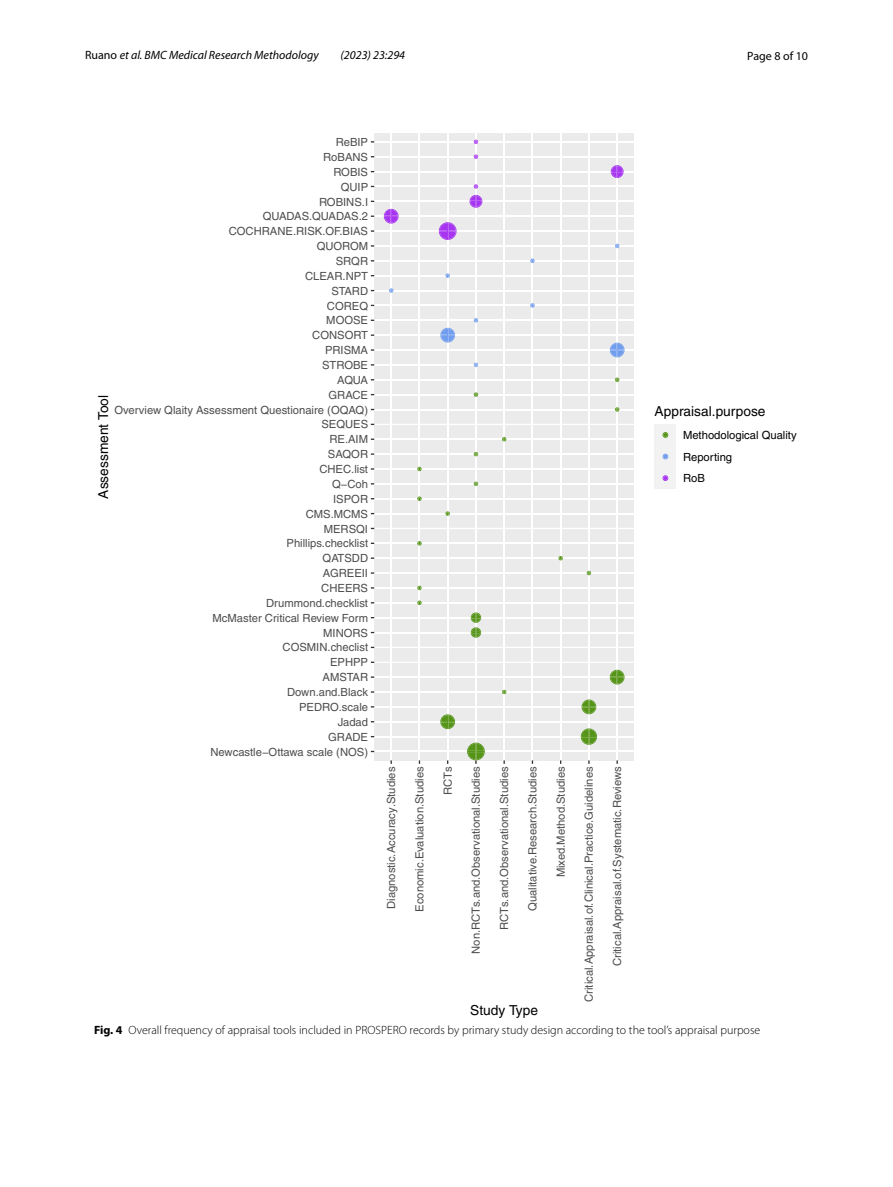
<style>
.page{position:relative;width:893px;height:1187px;background:#fff}
.page>*{position:absolute;margin:0;border:0;box-sizing:border-box;transform-origin:0 0}
.t1{font:13.8px "Helvetica 5";color:#000}
.t2{font:300 12px "Myriad Pro";color:#000}
.t3{font:italic 12px "Myriad Pro";color:#000}
.t4{font:12px "Myriad Pro";color:#000}
.t5{font:11.25px "Helvetica 5";color:#4d4d4d}
.t6{font:11.25px/21.6px "Helvetica 5";color:#000}
.s1{font-style:normal}
.s2{font-weight:700}
</style>
<div class="page">
<div style="left:374px;top:133px;width:260px;height:627px;background:#ebebeb"></div>
<hr style="left:374px;top:750px;width:260px;height:2px;background:#fff">
<hr style="left:374px;top:736px;width:260px;height:1px;background:#fff">
<hr style="left:374px;top:721px;width:260px;height:1px;background:#fff">
<hr style="left:374px;top:706px;width:260px;height:1px;background:#fff">
<hr style="left:374px;top:691px;width:260px;height:1px;background:#fff">
<hr style="left:374px;top:676px;width:260px;height:1px;background:#fff">
<hr style="left:374px;top:661px;width:260px;height:2px;background:#fff">
<hr style="left:374px;top:646px;width:260px;height:2px;background:#fff">
<hr style="left:374px;top:632px;width:260px;height:1px;background:#fff">
<hr style="left:374px;top:617px;width:260px;height:1px;background:#fff">
<hr style="left:374px;top:602px;width:260px;height:1px;background:#fff">
<hr style="left:374px;top:587px;width:260px;height:1px;background:#fff">
<hr style="left:374px;top:572px;width:260px;height:1px;background:#fff">
<hr style="left:374px;top:557px;width:260px;height:2px;background:#fff">
<hr style="left:374px;top:542px;width:260px;height:2px;background:#fff">
<hr style="left:374px;top:527px;width:260px;height:2px;background:#fff">
<hr style="left:374px;top:513px;width:260px;height:1px;background:#fff">
<hr style="left:374px;top:498px;width:260px;height:1px;background:#fff">
<hr style="left:374px;top:483px;width:260px;height:1px;background:#fff">
<hr style="left:374px;top:468px;width:260px;height:1px;background:#fff">
<hr style="left:374px;top:453px;width:260px;height:2px;background:#fff">
<hr style="left:374px;top:438px;width:260px;height:2px;background:#fff">
<hr style="left:374px;top:423px;width:260px;height:2px;background:#fff">
<hr style="left:374px;top:409px;width:260px;height:1px;background:#fff">
<hr style="left:374px;top:394px;width:260px;height:1px;background:#fff">
<hr style="left:374px;top:379px;width:260px;height:1px;background:#fff">
<hr style="left:374px;top:364px;width:260px;height:1px;background:#fff">
<hr style="left:374px;top:349px;width:260px;height:2px;background:#fff">
<hr style="left:374px;top:334px;width:260px;height:2px;background:#fff">
<hr style="left:374px;top:319px;width:260px;height:2px;background:#fff">
<hr style="left:374px;top:305px;width:260px;height:1px;background:#fff">
<hr style="left:374px;top:290px;width:260px;height:1px;background:#fff">
<hr style="left:374px;top:275px;width:260px;height:1px;background:#fff">
<hr style="left:374px;top:260px;width:260px;height:1px;background:#fff">
<hr style="left:374px;top:245px;width:260px;height:1px;background:#fff">
<hr style="left:374px;top:230px;width:260px;height:2px;background:#fff">
<hr style="left:374px;top:215px;width:260px;height:2px;background:#fff">
<hr style="left:374px;top:201px;width:260px;height:1px;background:#fff">
<hr style="left:374px;top:186px;width:260px;height:1px;background:#fff">
<hr style="left:374px;top:171px;width:260px;height:1px;background:#fff">
<hr style="left:374px;top:156px;width:260px;height:1px;background:#fff">
<hr style="left:374px;top:141px;width:260px;height:1px;background:#fff">
<hr style="left:391px;top:133px;width:1px;height:627px;background:#fff">
<hr style="left:419px;top:133px;width:1px;height:627px;background:#fff">
<hr style="left:447px;top:133px;width:1px;height:627px;background:#fff">
<hr style="left:475px;top:133px;width:2px;height:627px;background:#fff">
<hr style="left:503px;top:133px;width:2px;height:627px;background:#fff">
<hr style="left:532px;top:133px;width:1px;height:627px;background:#fff">
<hr style="left:560px;top:133px;width:1px;height:627px;background:#fff">
<hr style="left:588px;top:133px;width:2px;height:627px;background:#fff">
<hr style="left:616px;top:133px;width:2px;height:627px;background:#fff">
<svg style="left:587px;top:571px;width:4px;height:4px"></svg>
<svg style="left:610px;top:669px;width:15px;height:15px"></svg>
<svg style="left:615px;top:377px;width:4px;height:5px"></svg>
<svg style="left:417px;top:466px;width:5px;height:5px"></svg>
<svg style="left:417px;top:585px;width:5px;height:5px"></svg>
<svg style="left:445px;top:273px;width:5px;height:5px"></svg>
<svg style="left:445px;top:511px;width:5px;height:5px"></svg>
<svg style="left:439px;top:222px;width:18px;height:18px"></svg>
<svg style="left:440px;top:328px;width:15px;height:14px"></svg>
<svg style="left:530px;top:303px;width:5px;height:4px"></svg>
<svg style="left:502px;top:689px;width:4px;height:5px"></svg>
<svg style="left:417px;top:600px;width:5px;height:5px"></svg>
<svg style="left:474px;top:392px;width:4px;height:5px"></svg>
<svg style="left:581px;top:728px;width:16px;height:16px"></svg>
<svg style="left:417px;top:496px;width:5px;height:5px"></svg>
<svg style="left:440px;top:714px;width:15px;height:15px"></svg>
<svg style="left:471px;top:612px;width:10px;height:25px"></svg>
<svg style="left:474px;top:318px;width:4px;height:4px"></svg>
<svg style="left:615px;top:407px;width:4px;height:4px"></svg>
<svg style="left:582px;top:699px;width:14px;height:15px"></svg>
<svg style="left:417px;top:541px;width:5px;height:4px"></svg>
<svg style="left:610px;top:342px;width:14px;height:15px"></svg>
<svg style="left:474px;top:481px;width:4px;height:5px"></svg>
<svg style="left:558px;top:556px;width:5px;height:4px"></svg>
<svg style="left:384px;top:209px;width:15px;height:14px"></svg>
<svg style="left:474px;top:184px;width:4px;height:5px"></svg>
<svg style="left:615px;top:244px;width:4px;height:4px"></svg>
<svg style="left:502px;top:437px;width:4px;height:4px"></svg>
<svg style="left:474px;top:140px;width:4px;height:4px"></svg>
<svg style="left:474px;top:154px;width:4px;height:5px"></svg>
<svg style="left:469px;top:195px;width:13px;height:13px"></svg>
<svg style="left:611px;top:165px;width:13px;height:13px"></svg>
<svg style="left:474px;top:452px;width:4px;height:4px"></svg>
<svg style="left:530px;top:258px;width:5px;height:5px"></svg>
<svg style="left:389px;top:288px;width:4px;height:5px"></svg>
<svg style="left:474px;top:362px;width:4px;height:5px"></svg>
<svg style="left:467px;top:742px;width:18px;height:21px"></svg>
<div style="left:655px;top:424px;width:21px;height:22px;background:#f2f2f2"></div>
<svg style="left:662px;top:432px;width:6px;height:6px"></svg>
<div style="left:655px;top:446px;width:21px;height:21px;background:#f2f2f2"></div>
<svg style="left:662px;top:453px;width:6px;height:6px"></svg>
<div style="left:655px;top:467px;width:21px;height:22px;background:#f2f2f2"></div>
<svg style="left:662px;top:475px;width:6px;height:6px"></svg>
<p class="t3" style="left:85px;top:48px;width:235px"><span class="s1">Ruano</span> et al. BMC Medical Research Methodology</p>
<p class="t3" style="left:341px;top:48px;width:66px">(2023) 23:294</p>
<p class="t4" style="left:747px;top:48px;width:62px">Page 8 of 10</p>
<p class="t5" style="left:336px;top:135px;width:34px">ReBIP</p>
<p class="t5" style="left:323px;top:150px;width:46px">RoBANS</p>
<p class="t5" style="left:333px;top:165px;width:36px">ROBIS</p>
<p class="t5" style="left:341px;top:180px;width:29px">QUIP</p>
<p class="t5" style="left:319px;top:195px;width:51px">ROBINS.I</p>
<p class="t5" style="left:263px;top:210px;width:107px">QUADAS.QUADAS.2</p>
<p class="t5" style="left:229px;top:225px;width:141px">COCHRANE.RISK.OF.BIAS</p>
<p class="t5" style="left:317px;top:239px;width:53px">QUOROM</p>
<p class="t5" style="left:336px;top:254px;width:34px">SRQR</p>
<p class="t5" style="left:305px;top:269px;width:65px">CLEAR.NPT</p>
<p class="t5" style="left:331px;top:284px;width:38px">STARD</p>
<p class="t5" style="left:327px;top:299px;width:43px">COREQ</p>
<p class="t5" style="left:326px;top:314px;width:43px">MOOSE</p>
<p class="t5" style="left:312px;top:329px;width:57px">CONSORT</p>
<p class="t5" style="left:325px;top:343px;width:45px">PRISMA</p>
<p class="t5" style="left:322px;top:358px;width:47px">STROBE</p>
<p class="t5" style="left:337px;top:373px;width:32px">AQUA</p>
<p class="t5" style="left:328px;top:388px;width:41px">GRACE</p>
<p class="t1" style="left:95px;top:498px;width:105px;rotate:-90deg">Assessment Tool</p>
<p class="t1" style="left:655px;top:403px;width:112px">Appraisal.purpose</p>
<p class="t5" style="left:115px;top:403px;width:255px">Overview Qlaity Assessment Questionaire (OQAQ)</p>
<p class="t5" style="left:321px;top:418px;width:48px">SEQUES</p>
<p class="t6" style="left:683px;top:424px;width:115px">Methodological Quality<br>Reporting<br>RoB</p>
<p class="t5" style="left:329px;top:433px;width:40px">RE.AIM</p>
<p class="t5" style="left:328px;top:447px;width:42px">SAQOR</p>
<p class="t5" style="left:319px;top:462px;width:50px">CHEC.list</p>
<p class="t5" style="left:332px;top:477px;width:37px">Q−Coh</p>
<p class="t5" style="left:333px;top:492px;width:36px">ISPOR</p>
<p class="t5" style="left:306px;top:507px;width:64px">CMS.MCMS</p>
<p class="t5" style="left:324px;top:522px;width:46px">MERSQI</p>
<p class="t5" style="left:286px;top:537px;width:83px">Phillips.checklist</p>
<p class="t5" style="left:323px;top:551px;width:47px">QATSDD</p>
<p class="t5" style="left:323px;top:566px;width:47px">AGREEII</p>
<p class="t5" style="left:321px;top:581px;width:48px">CHEERS</p>
<p class="t5" style="left:266px;top:596px;width:103px">Drummond.checklist</p>
<p class="t5" style="left:213px;top:611px;width:157px">McMaster Critical Review Form</p>
<p class="t5" style="left:323px;top:626px;width:46px">MINORS</p>
<p class="t5" style="left:283px;top:641px;width:87px">COSMIN.checlist</p>
<p class="t5" style="left:330px;top:655px;width:40px">EPHPP</p>
<p class="t5" style="left:323px;top:670px;width:47px">AMSTAR</p>
<p class="t5" style="left:287px;top:685px;width:82px">Down.and.Black</p>
<p class="t5" style="left:299px;top:700px;width:71px">PEDRO.scale</p>
<p class="t5" style="left:338px;top:715px;width:32px">Jadad</p>
<p class="t5" style="left:328px;top:730px;width:41px">GRADE</p>
<p class="t5" style="left:210px;top:745px;width:159px">Newcastle−Ottawa scale (NOS)</p>
<p class="t5" style="left:385px;top:908px;width:144px;rotate:-90deg">Diagnostic.Accuracy.Studies</p>
<p class="t5" style="left:413px;top:911px;width:147px;rotate:-90deg">Economic.Evaluation.Studies</p>
<p class="t5" style="left:441px;top:795px;width:30px;rotate:-90deg">RCTs</p>
<p class="t5" style="left:469px;top:953px;width:189px;rotate:-90deg">Non.RCTs.and.Observational.Studies</p>
<p class="t5" style="left:498px;top:930px;width:165px;rotate:-90deg">RCTs.and.Observational.Studies</p>
<p class="t5" style="left:526px;top:910px;width:146px;rotate:-90deg">Qualitative.Research.Studies</p>
<p class="t5" style="left:554px;top:877px;width:112px;rotate:-90deg">Mixed.Method.Studies</p>
<p class="t5" style="left:582px;top:1001px;width:237px;rotate:-90deg">Critical.Appraisal.of.Clinical.Practice.Guidelines</p>
<p class="t5" style="left:611px;top:966px;width:201px;rotate:-90deg">Critical.Appraisal.of.Systematic.Reviews</p>
<p class="t1" style="left:470px;top:1002px;width:69px">Study Type</p>
<p class="t2" style="left:94px;top:1022px;width:668px"><span class="s2">Fig. 4</span> Overall frequency of appraisal tools included in PROSPERO records by primary study design according to the tool’s appraisal purpose</p>
</div>
